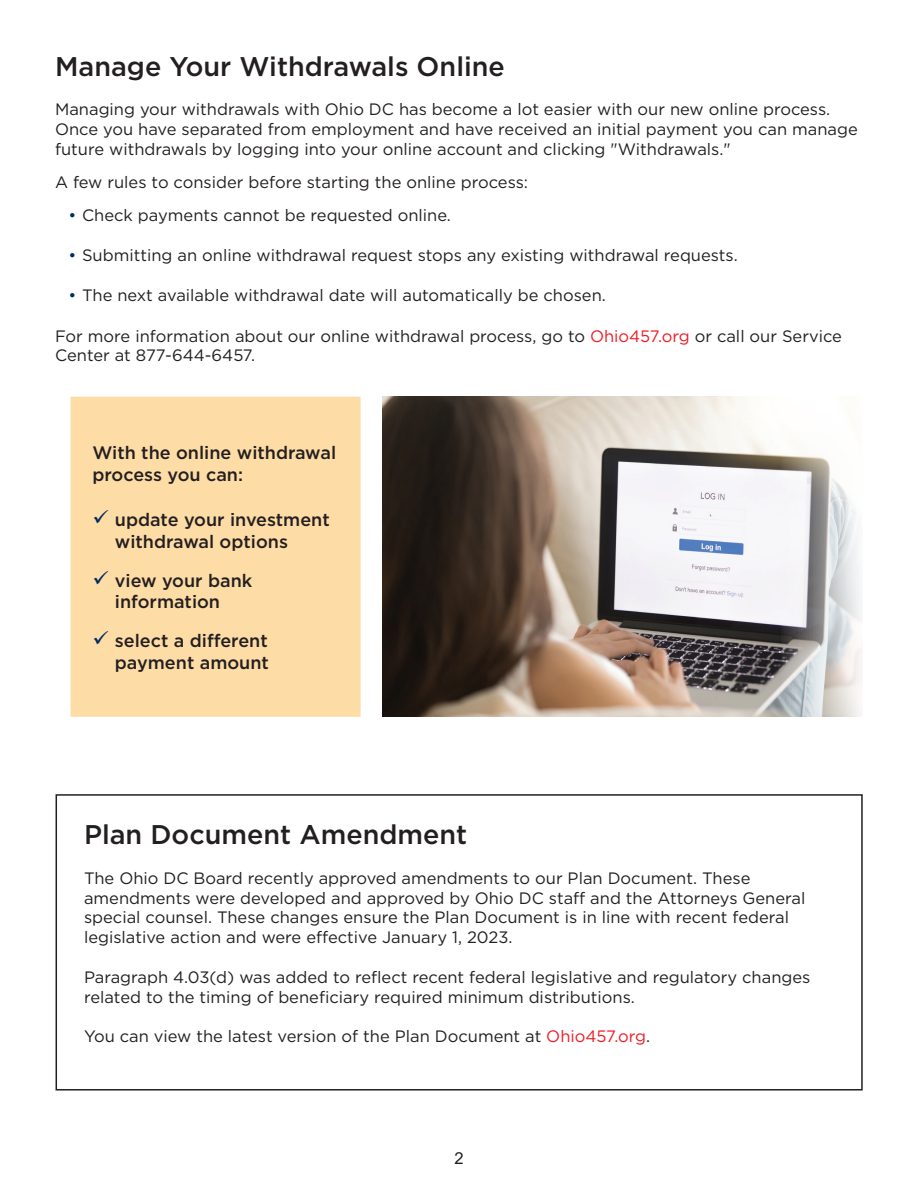
<style>
.page{position:relative;width:918px;height:1188px;background:#fff}
.page>*{position:absolute;margin:0;border:0;box-sizing:border-box;transform-origin:0 0}
.t1{font:500 27px "Gotham";color:#231f20}
.t2{font:500 18px/21.6px "Gotham";color:#231f20}
.t3{font:16.5px/19.8px "Gotham";color:#231f20}
.t4{font:16.5px "Arial";color:#231f20}
.s1{color:#002c62}
.s2{color:#ee1c25}
</style>
<div class="page">
<img style="left:383px;top:397px;width:479px;height:320px">
<div style="left:56px;top:794px;width:807px;height:297px;border:2px solid #231f20"></div>
<div style="left:71px;top:397px;width:289px;height:319px;background:#fedca6"></div>
<div style="left:71px;top:397px;width:290px;height:320px;border:2px solid #fedca6"></div>
<p class="t1" style="left:55px;top:48px;width:451px">Manage Your Withdrawals Online</p>
<p class="t3" style="left:55px;top:99px;width:804px">Managing your withdrawals with Ohio DC has become a lot easier with our new online process.<br>Once you have separated from employment and have received an initial payment you can manage future withdrawals by logging into your online account and clicking "Withdrawals."</p>
<p class="t3" style="left:55px;top:172px;width:475px">A few rules to consider before starting the online process:</p>
<p class="t3" style="left:69px;top:205px;width:384px"><span class="s1">•</span> Check payments cannot be requested online.</p>
<p class="t3" style="left:69px;top:245px;width:671px"><span class="s1">•</span> Submitting an online withdrawal request stops any existing withdrawal requests.</p>
<p class="t3" style="left:69px;top:285px;width:539px"><span class="s1">•</span> The next available withdrawal date will automatically be chosen.</p>
<p class="t3" style="left:55px;top:325px;width:788px">For more information about our online withdrawal process, go to <span class="s2">Ohio457.org</span> or call our Service<br>Center at 877-644-6457.</p>
<p class="t2" style="left:92px;top:442px;width:245px">With the online withdrawal process you can:</p>
<p class="t2" style="left:115px;top:509px;width:216px;text-indent:-22px"><span class="s1">✓</span> update your investment withdrawal options</p>
<p class="t2" style="left:92px;top:569px;width:161px;text-align:center"><span class="s1">✓</span> view your bank information</p>
<p class="t2" style="left:92px;top:630px;width:178px;text-align:right"><span class="s1">✓</span> select a different payment amount</p>
<p class="t1" style="left:84px;top:817px;width:385px">Plan Document Amendment</p>
<p class="t3" style="left:84px;top:868px;width:723px">The Ohio DC Board recently approved amendments to our Plan Document. These amendments were developed and approved by Ohio DC staff and the Attorneys General special counsel. These changes ensure the Plan Document is in line with recent federal legislative action and were effective January 1, 2023.</p>
<p class="t3" style="left:84px;top:967px;width:728px">Paragraph 4.03(d) was added to reflect recent federal legislative and regulatory changes related to the timing of beneficiary required minimum distributions.</p>
<p class="t3" style="left:84px;top:1026px;width:568px">You can view the latest version of the Plan Document at <span class="s2">Ohio457.org</span>.</p>
<p class="t4" style="left:455px;top:1147px;width:11px">2</p>
</div>
